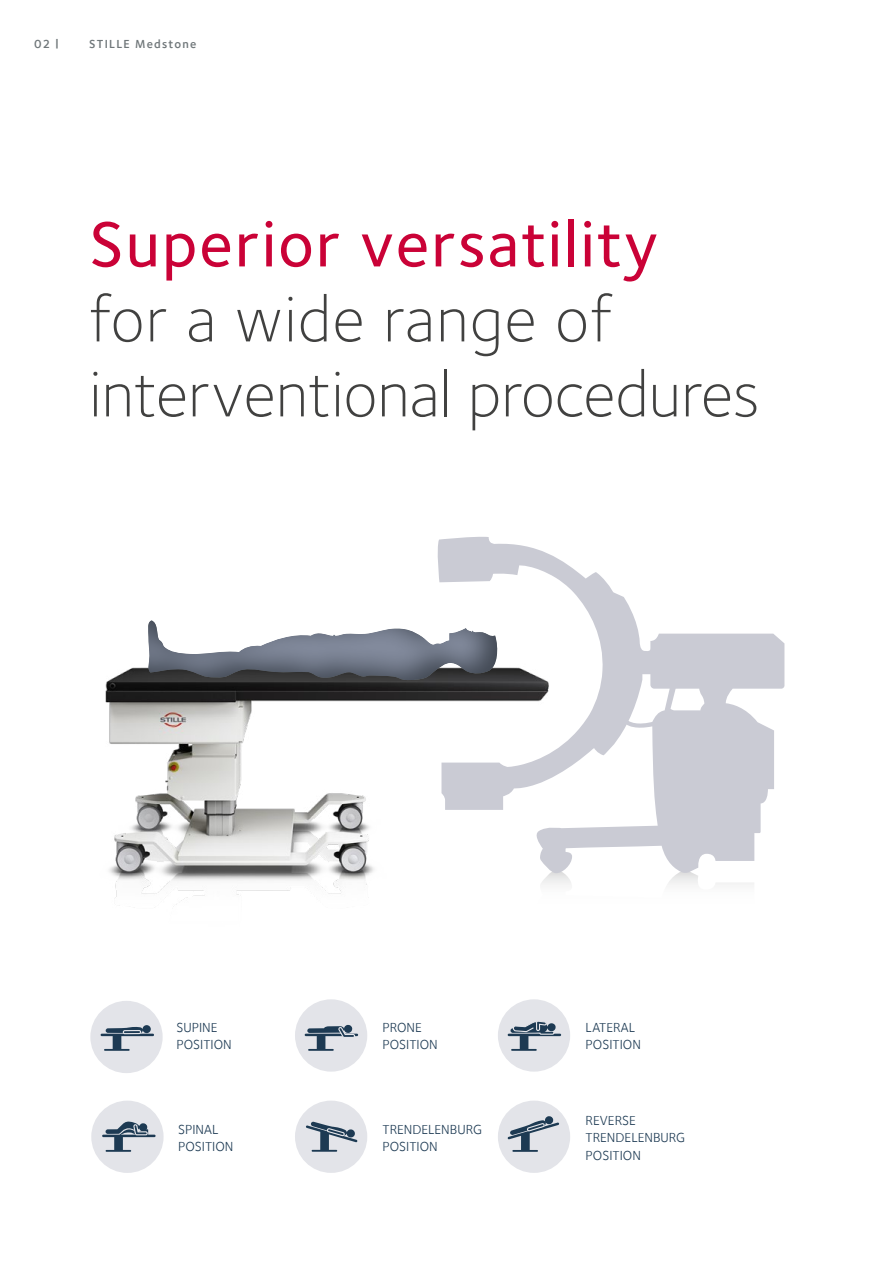
<style>
.page{position:relative;width:893px;height:1263px;background:#fff}
.page>*{position:absolute;margin:0;border:0;box-sizing:border-box;transform-origin:0 0}
.t1{font:300 66px/75px "Foundry Sterling";color:#414140}
.t2{font:500 66px "Foundry Sterling";letter-spacing:.03em;color:#ca0237}
.t3{font:13.5px/17.5px "Foundry Sterling";color:#1d3a53}
.t4{font:600 12px "Foundry Sterling";letter-spacing:.1em;color:#70777a}
</style>
<div class="page">
<img style="left:105px;top:667px;width:331px;height:238px">
<svg style="left:541px;top:873px;width:213px;height:12px"></svg>
<svg style="left:436px;top:536px;width:348px;height:337px"></svg>
<svg style="left:147px;top:608px;width:361px;height:87px"></svg>
<div style="left:295px;top:999px;width:72px;height:72px;background:#e3e4e9;border-radius:50%"></div>
<svg style="left:305px;top:1024px;width:53px;height:27px"></svg>
<div style="left:498px;top:999px;width:72px;height:72px;background:#e3e4e9;border-radius:50%"></div>
<svg style="left:508px;top:1021px;width:53px;height:30px"></svg>
<div style="left:91px;top:1100px;width:73px;height:73px;background:#e3e4e9;border-radius:50%"></div>
<svg style="left:102px;top:1121px;width:54px;height:31px"></svg>
<div style="left:295px;top:1100px;width:72px;height:73px;background:#e3e4e9;border-radius:50%"></div>
<svg style="left:306px;top:1121px;width:51px;height:31px"></svg>
<div style="left:90px;top:1001px;width:73px;height:72px;background:#e3e4e9;border-radius:50%"></div>
<svg style="left:101px;top:1025px;width:53px;height:26px"></svg>
<div style="left:123px;top:1030px;width:18px;height:4px;border:1px solid #e3e4e9;border-radius:2px"></div>
<div style="left:498px;top:1100px;width:72px;height:73px;background:#e3e4e9;border-radius:50%"></div>
<svg style="left:508px;top:1116px;width:51px;height:36px"></svg>
<p class="t4" style="left:34px;top:37px;width:26px">02 |</p>
<p class="t4" style="left:89px;top:37px;width:109px">STILLE Medstone</p>
<h1 class="t2" style="left:89px;top:206px;width:570px">Superior versatility</h1>
<h1 class="t1" style="left:89px;top:281px;width:672px">for a wide range of interventional procedures</h1>
<p class="t3" style="left:176px;top:1018px;width:57px">SUPINE<br>POSITION</p>
<p class="t3" style="left:382px;top:1018px;width:57px">PRONE<br>POSITION</p>
<p class="t3" style="left:586px;top:1018px;width:57px">LATERAL<br>POSITION</p>
<p class="t3" style="left:178px;top:1120px;width:57px">SPINAL<br>POSITION</p>
<p class="t3" style="left:382px;top:1120px;width:101px">TRENDELENBURG<br>POSITION</p>
<p class="t3" style="left:586px;top:1111px;width:101px">REVERSE<br>TRENDELENBURG<br>POSITION</p>
</div>
